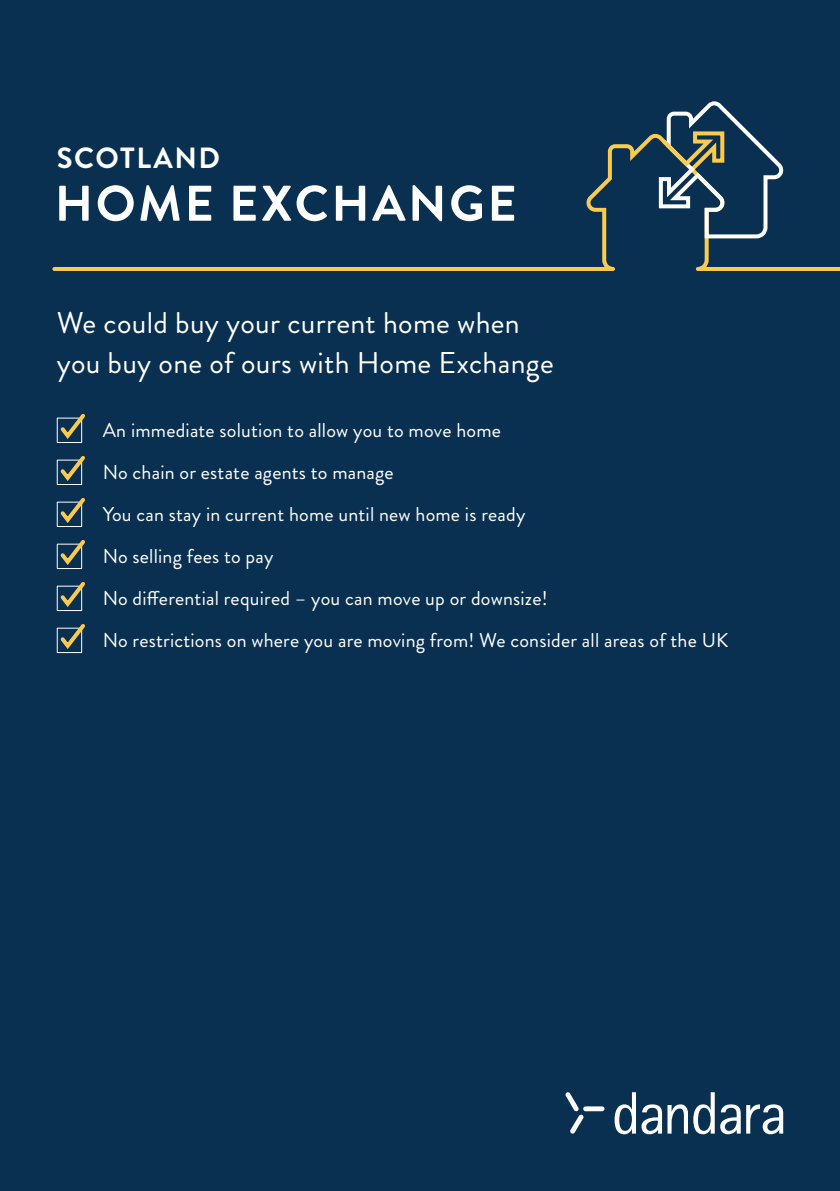
<style>
.page{position:relative;width:840px;height:1191px;background:#fff}
.page>*{position:absolute;margin:0;border:0;box-sizing:border-box;transform-origin:0 0}
.t1{font:700 50px "Brandon Grotesque";letter-spacing:.05em;color:#fff}
.t2{font:30px/40px "Brandon Grotesque";letter-spacing:.01em;color:#fff}
.t3{font:700 29.2px "Brandon Grotesque";letter-spacing:.05em;color:#fff}
.t4{font:20px "Brandon Grotesque";letter-spacing:.01em;color:#fff}
</style>
<div class="page">
<div style="left:0;top:0;width:839px;height:1191px;background:#093051"></div>
<svg style="left:614px;top:1092px;width:21px;height:42px"></svg>
<svg style="left:641px;top:1104px;width:20px;height:30px"></svg>
<svg style="left:667px;top:1104px;width:20px;height:29px"></svg>
<svg style="left:693px;top:1092px;width:89px;height:42px"></svg>
<svg style="left:565px;top:1092px;width:18px;height:41px"></svg>
<div style="left:583px;top:1106px;width:21px;height:5px;background:#fff;border-radius:2px"></div>
<svg style="left:586px;top:101px;width:198px;height:166px"></svg>
<div style="left:612px;top:264px;width:85px;height:21px;background:#093051"></div>
<hr style="left:54px;top:267px;width:558px;height:4px;background:#fbcb4e">
<hr style="left:697px;top:267px;width:142px;height:4px;background:#fbcb4e">
<div style="left:57px;top:417px;width:25px;height:26px;border:1px solid #fff"></div>
<svg style="left:57px;top:413px;width:28px;height:29px"></svg>
<div style="left:57px;top:459px;width:25px;height:26px;border:1px solid #fff"></div>
<svg style="left:57px;top:456px;width:28px;height:28px"></svg>
<div style="left:57px;top:501px;width:25px;height:26px;border:1px solid #fff"></div>
<svg style="left:57px;top:498px;width:28px;height:28px"></svg>
<div style="left:57px;top:543px;width:25px;height:26px;border:1px solid #fff"></div>
<svg style="left:57px;top:540px;width:28px;height:28px"></svg>
<div style="left:57px;top:585px;width:25px;height:26px;border:1px solid #fff"></div>
<svg style="left:57px;top:582px;width:28px;height:28px"></svg>
<div style="left:57px;top:627px;width:25px;height:26px;border:1px solid #fff"></div>
<svg style="left:57px;top:624px;width:28px;height:28px"></svg>
<p class="t3" style="left:57px;top:138px;width:164px">SCOTLAND</p>
<p class="t1" style="left:55px;top:169px;width:463px">HOME EXCHANGE</p>
<p class="t2" style="left:57px;top:303px;width:498px">We could buy your current home when you buy one of ours with Home Exchange</p>
<p class="t4" style="left:103px;top:416px;width:399px">An immediate solution to allow you to move home</p>
<p class="t4" style="left:103px;top:458px;width:292px">No chain or estate agents to manage</p>
<p class="t4" style="left:103px;top:500px;width:424px">You can stay in current home until new home is ready</p>
<p class="t4" style="left:103px;top:542px;width:172px">No selling fees to pay</p>
<p class="t4" style="left:103px;top:584px;width:446px">No differential required – you can move up or downsize!</p>
<p class="t4" style="left:103px;top:626px;width:627px">No restrictions on where you are moving from! We consider all areas of the UK</p>
</div>
